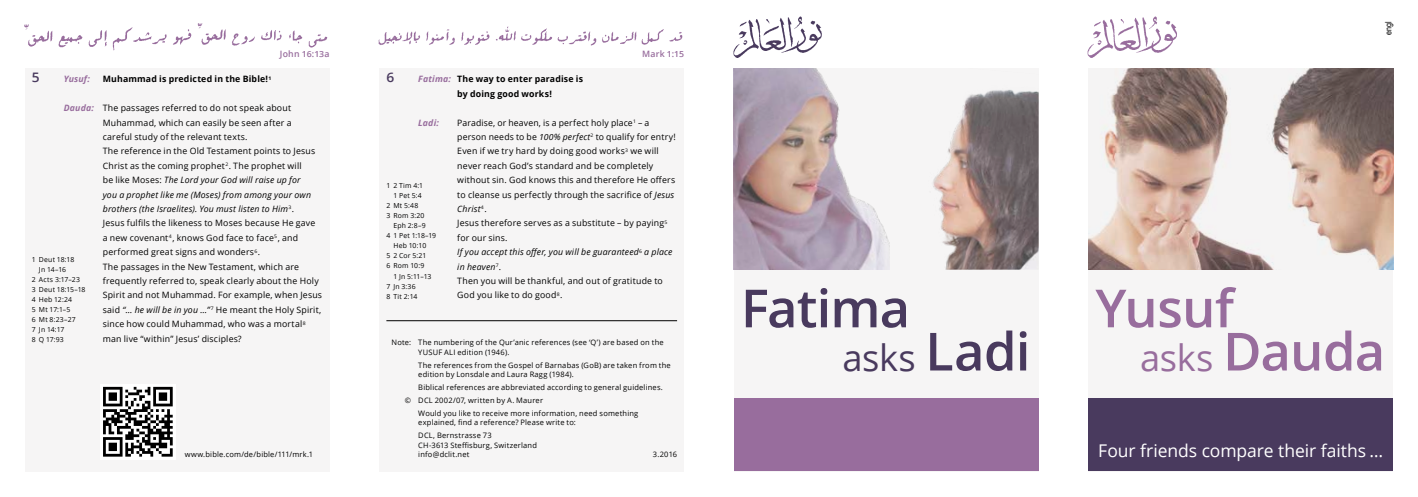
<style>
.page{position:relative;width:1418px;height:497px;background:#fff}
.page>*{position:absolute;margin:0;border:0;box-sizing:border-box;transform-origin:0 0}
.t1{font:600 52.5px/43.1px "Open Sans";letter-spacing:-.015em;color:#986d9d}
.t2{font:600 52.5px "Open Sans";letter-spacing:-.015em;color:#493a5e}
.t3{font:36.25px "Open Sans";color:#493a5e}
.t4{font:17.5px "Open Sans";letter-spacing:-.005em;color:#fff}
.t5{font:600 13px "Open Sans";color:#493a5e;scale:1.05 1}
.t6{font:8.75px/14.4px "Open Sans";letter-spacing:.02em;color:#000}
.t7{font:700 8.75px/14.4px "Open Sans";letter-spacing:.02em;color:#000}
.t8{font:600 8.75px "Open Sans";letter-spacing:.02em;color:#986d9d}
.t9{font:italic 700 8.75px "Open Sans";letter-spacing:.02em;color:#986d9d}
.t10{font:8.75px "Arial Narrow";color:#000}
.t11{font:7.5px/9.4px "Open Sans";letter-spacing:.025em;color:#000}
.t12{font:6.88px "Open Sans";letter-spacing:.025em;color:#000}
.t13{font:6.88px "Open Sans";color:#000}
.s1{font-size:8.38px}
.s2{font-weight:700;font-style:italic;color:#986d9d}
.s3{font-style:italic}
.s4{font-style:italic;color:#986d9d}
.s5{font-style:italic;font-size:8.38px}
.s6{font-weight:600;font-size:52.5px}
.s7{font-weight:400;font-size:36.25px}
</style>
<div class="page">
<div style="left:25px;top:68px;width:305px;height:402px;background:#f6f5f5"></div>
<div style="left:379px;top:68px;width:305px;height:402px;background:#f6f5f5"></div>
<div style="left:733px;top:68px;width:305px;height:402px;background:#f6f5f5"></div>
<div style="left:1088px;top:68px;width:305px;height:402px;background:#f6f5f5"></div>
<div style="left:733px;top:398px;width:305px;height:72px;background:#986d9d"></div>
<div style="left:1088px;top:398px;width:305px;height:72px;background:#493a5e"></div>
<img style="left:889px;top:89px;width:149px;height:180px">
<img style="left:733px;top:68px;width:156px;height:201px">
<img style="left:1088px;top:68px;width:305px;height:201px">
<img style="left:24px;top:23px;width:304px;height:28px">
<img style="left:378px;top:26px;width:305px;height:20px">
<img style="left:733px;top:16px;width:89px;height:42px">
<img style="left:1087px;top:16px;width:90px;height:42px">
<hr style="left:386px;top:320px;width:291px;height:1px;background:#000">
<div style="left:100px;top:383px;width:75px;height:76px;background:#fff"></div>
<svg style="left:103px;top:386px;width:70px;height:70px"></svg>
<p class="t8" style="left:280px;top:48px;width:51px">John <span class="s1">16</span>:<span class="s1">13</span>a</p>
<p class="t8" style="left:642px;top:48px;width:43px">Mark <span class="s1">1</span>:<span class="s1">15</span></p>
<h3 class="t5" style="left:32px;top:69px;width:9px">5</h3>
<h3 class="t5" style="left:386px;top:69px;width:9px">6</h3>
<p class="t9" style="left:64px;top:73px;width:28px">Yusuf:</p>
<p class="t7" style="left:103px;top:72px;width:170px">Muhammad is predicted in the Bible!<sup>1</sup></p>
<p class="t6" style="left:103px;top:100px;width:221px;text-indent:-39px"><span class="s2">Dauda:</span> The passages referred to do not speak about Muhammad, which can easily be seen after a careful study of the relevant texts.<br>The reference in the Old Testament points to Jesus Christ as the coming prophet<sup>2</sup>. The prophet will<br>be like Moses: <span class="s3">The Lord your God will raise up for<br>you a prophet like me (Moses) from among your own brothers (the Israelites). You must listen to Him</span><sup>3</sup>.<br>Jesus fulfils the likeness to Moses because He gave a new covenant<sup>4</sup>, knows God face to face<sup>5</sup>, and performed great signs and wonders<sup>6</sup>.<br>The passages in the New Testament, which are frequently referred to, speak clearly about the Holy Spirit and not Muhammad. For example, when Jesus said <span class="s3">“… he will be in you …”</span><sup>7</sup> He meant the Holy Spirit, since how could Muhammad, who was a mortal<sup>8 </sup>man live “within” Jesus’ disciples?</p>
<p class="t7" style="left:457px;top:72px;width:127px;text-indent:-39px"><span class="s4">Fatima:</span> The way to enter paradise is by doing good works!</p>
<p class="t9" style="left:418px;top:116px;width:22px">Ladi:</p>
<p class="t6" style="left:457px;top:115px;width:220px">Paradise, or heaven, is a perfect holy place<sup>1</sup> – a person needs to be <span class="s5">100</span><span class="s3">% perfect</span><sup>2</sup> to qualify for entry!<br>Even if we try hard by doing good works<sup>3</sup> we will never reach God’s standard and be completely without sin. God knows this and therefore He offers to cleanse us perfectly through the sacrifice of <span class="s3">Jesus Christ</span><sup>4</sup>.<br>Jesus therefore serves as a substitute – by paying<sup>5 </sup>for our sins.<br><span class="s3">If you accept this offer, you will be guaranteed</span><sup>6</sup> <span class="s3">a place in heaven</span><sup>7</sup>.<br>Then you will be thankful, and out of gratitude to God you like to do good<sup>8</sup>.</p>
<p class="t12" style="left:386px;top:181px;width:38px">1 2 Tim 4:1</p>
<p class="t12" style="left:393px;top:191px;width:30px">1 Pet 5:4</p>
<p class="t12" style="left:386px;top:201px;width:33px">2 Mt 5:48</p>
<p class="t12" style="left:386px;top:211px;width:40px">3 Rom 3:20</p>
<p class="t12" style="left:393px;top:221px;width:34px">Eph 2:8–9</p>
<p class="t12" style="left:386px;top:231px;width:51px">4 1 Pet 1:18–19</p>
<p class="t12" style="left:393px;top:241px;width:34px">Heb 10:10</p>
<p class="t12" style="left:386px;top:251px;width:42px">5 2 Cor 5:21</p>
<p class="t12" style="left:386px;top:261px;width:39px">6 Rom 10:9</p>
<p class="t12" style="left:393px;top:271px;width:39px">1 Jn 5:11–13</p>
<p class="t12" style="left:386px;top:281px;width:31px">7 Jn 3:36</p>
<p class="t12" style="left:386px;top:291px;width:33px">8 Tit 2:14</p>
<p class="t12" style="left:32px;top:254px;width:44px">1 Deut 18:18</p>
<p class="t12" style="left:39px;top:264px;width:29px">Jn 14–16</p>
<p class="t12" style="left:32px;top:274px;width:50px">2 Acts 3:17–23</p>
<p class="t13" style="left:32px;top:284px;width:55px">3 Deut 18:15–18</p>
<p class="t12" style="left:32px;top:294px;width:42px">4 Heb 12:24</p>
<p class="t12" style="left:32px;top:304px;width:40px">5 Mt 17:1–5</p>
<p class="t12" style="left:32px;top:314px;width:45px">6 Mt 8:23–27</p>
<p class="t12" style="left:32px;top:324px;width:34px">7 Jn 14:17</p>
<p class="t12" style="left:32px;top:334px;width:33px">8 Q 17:93</p>
<p class="t11" style="left:418px;top:337px;width:247px;text-indent:-27px">Note: The numbering of the Qur’anic references (see ‘Q’) are based on the<br>YUSUF ALI edition (1946).</p>
<p class="t11" style="left:418px;top:359px;width:254px">The references from the Gospel of Barnabas (GoB) are taken from the edition by Lonsdale and Laura Ragg (1984).</p>
<p class="t11" style="left:418px;top:382px;width:246px">Biblical references are abbreviated according to general guidelines.</p>
<p class="t11" style="left:405px;top:394px;width:140px">© DCL 2002/07, written by A. Maurer</p>
<p class="t11" style="left:418px;top:407px;width:221px">Would you like to receive more information, need something</p>
<p class="t11" style="left:418px;top:415px;width:159px;line-height:12.9px">explained, find a reference? Please write to:<br>DCL, Bernstrasse 73</p>
<p class="t11" style="left:418px;top:439px;width:120px">CH-3613 Steffisburg, Switzerland info@dclit.net</p>
<p class="t11" style="left:653px;top:448px;width:26px">3.2016</p>
<p class="t11" style="left:185px;top:448px;width:130px">www.bible.com/de/bible/111/mrk.1</p>
<h1 class="t2" style="left:741px;top:272px;width:171px">Fatima</h1>
<h2 class="t3" style="left:842px;top:332px;width:189px">asks <span class="s6">Ladi</span></h2>
<p class="t10" style="left:1381px;top:35px;width:15px;rotate:-90deg">engl</p>
<h1 class="t1" style="left:1140px;top:285px;width:246px;text-indent:-45px">Yusuf<br><span class="s7">asks</span> Dauda</h1>
<h3 class="t4" style="left:1098px;top:438px;width:287px">Four friends compare their faiths …</h3>
</div>
